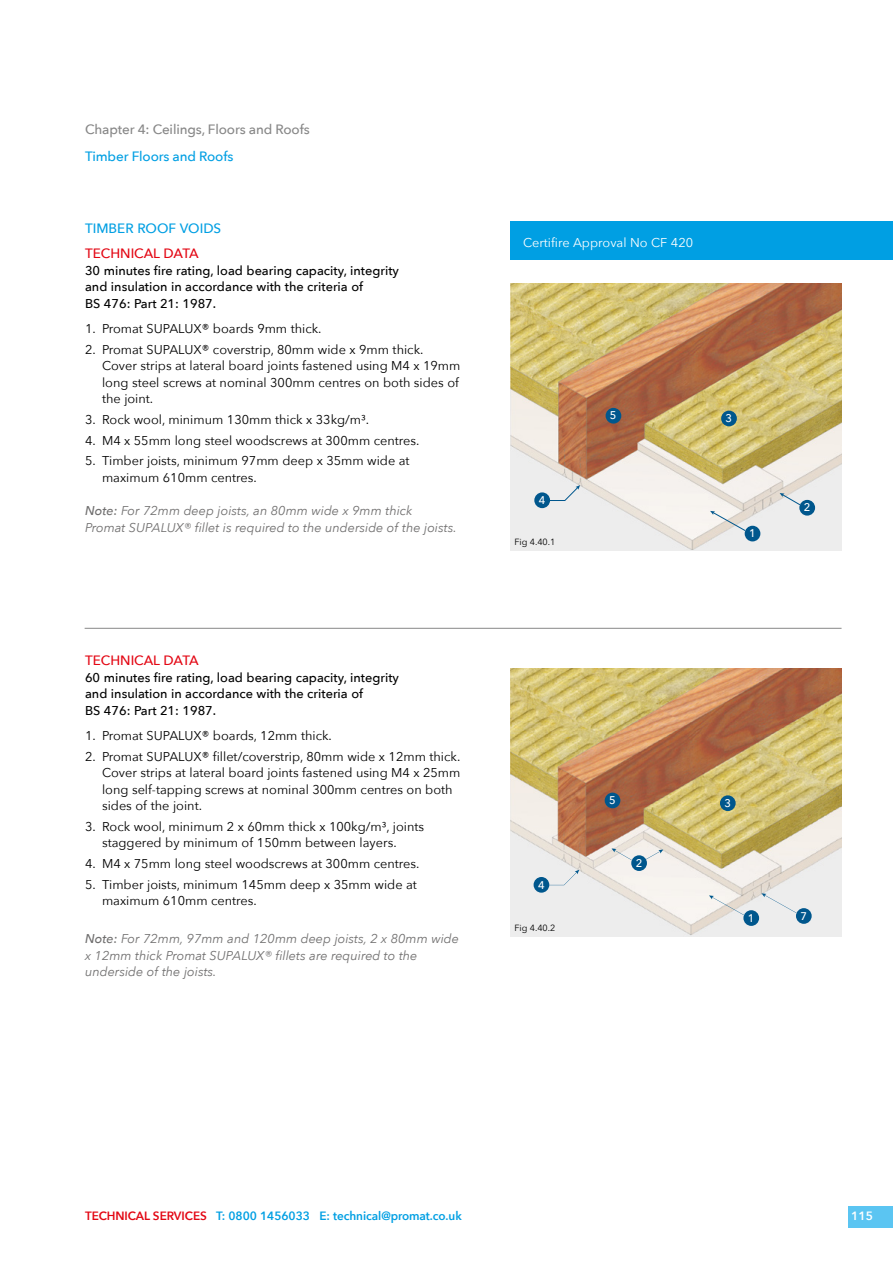
<style>
.page{position:relative;width:893px;height:1263px;background:#fff}
.page>*{position:absolute;margin:0;border:0;box-sizing:border-box;transform-origin:0 0}
.t1{font:500 13.5px "Avenir Next";letter-spacing:-.01em;color:#009fe3}
.t2{font:500 13.5px "Avenir Next";letter-spacing:-.01em;color:#878787}
.t3{font:500 13.5px "Avenir Next";color:#e30613}
.t4{font:12.75px/16.5px "Avenir Next";color:#000}
.t5{font:500 12.75px/16.5px "Avenir Next";color:#000}
.t6{font:italic 12.75px/16.5px "Avenir Next";color:#706f6f}
.t7{font:12.75px "Avenir Next";color:#fff}
.t8{font:600 12px "Avenir Next";letter-spacing:-.005em;color:#009fe3}
.t9{font:600 12px "Avenir Next";color:#fff}
.t10{font:500 11.1px "Avenir Next";color:#fff}
.t11{font:9px "Avenir Next";color:#000}
.s1{font-weight:500}
.s2{color:#e30613}
</style>
<div class="page">
<img style="left:510px;top:283px;width:331px;height:266px">
<svg style="left:549px;top:485px;width:31px;height:16px"></svg>
<div style="left:534px;top:492px;width:16px;height:16px;background:#00578d;border-radius:50%"></div>
<div style="left:606px;top:408px;width:15px;height:16px;background:#00578d;border-radius:50%"></div>
<div style="left:721px;top:411px;width:16px;height:15px;background:#00578d;border-radius:50%"></div>
<svg style="left:780px;top:493px;width:20px;height:12px"></svg>
<div style="left:799px;top:500px;width:16px;height:16px;background:#00578d;border-radius:50%"></div>
<svg style="left:710px;top:511px;width:36px;height:20px"></svg>
<div style="left:745px;top:526px;width:15px;height:15px;background:#00578d;border-radius:50%"></div>
<img style="left:510px;top:668px;width:332px;height:268px">
<svg style="left:548px;top:870px;width:31px;height:15px"></svg>
<div style="left:534px;top:877px;width:15px;height:16px;background:#00578d;border-radius:50%"></div>
<div style="left:605px;top:793px;width:15px;height:15px;background:#00578d;border-radius:50%"></div>
<div style="left:720px;top:795px;width:16px;height:16px;background:#00578d;border-radius:50%"></div>
<svg style="left:612px;top:848px;width:20px;height:12px"></svg>
<svg style="left:643px;top:849px;width:20px;height:12px"></svg>
<svg style="left:709px;top:895px;width:35px;height:20px"></svg>
<div style="left:743px;top:910px;width:16px;height:16px;background:#00578d;border-radius:50%"></div>
<svg style="left:761px;top:893px;width:36px;height:20px"></svg>
<div style="left:796px;top:908px;width:16px;height:16px;background:#00578d;border-radius:50%"></div>
<div style="left:631px;top:855px;width:16px;height:16px;background:#00578d;border-radius:50%"></div>
<div style="left:510px;top:221px;width:383px;height:38px;background:#009fe3"></div>
<hr style="left:85px;top:628px;width:756px;height:1px;background:#878787">
<div style="left:848px;top:1206px;width:45px;height:21px;background:#5bc5f2"></div>
<p class="t2" style="left:85px;top:118px;width:226px">Chapter 4: Ceilings, Floors and Roofs</p>
<p class="t1" style="left:85px;top:145px;width:150px">Timber Floors and Roofs</p>
<p class="t1" style="left:85px;top:217px;width:138px">TIMBER ROOF VOIDS</p>
<p class="t3" style="left:85px;top:242px;width:115px">TECHNICAL DATA</p>
<p class="t5" style="left:85px;top:262px;width:315px">30 minutes fire rating, load bearing capacity, integrity and insulation in accordance with the criteria of<br>BS 476: Part 21: 1987.</p>
<p class="t4" style="left:85px;top:320px;width:236px">1. Promat SUPALUX® boards 9mm thick.</p>
<p class="t4" style="left:102px;top:340px;width:360px;text-indent:-17px">2. Promat SUPALUX® coverstrip, 80mm wide x 9mm thick.<br>Cover strips at lateral board joints fastened using M4 x 19mm long steel screws at nominal 300mm centres on both sides of the joint.</p>
<p class="t4" style="left:85px;top:411px;width:284px">3. Rock wool, minimum 130mm thick x 33kg/m3.</p>
<p class="t4" style="left:85px;top:431px;width:334px">4. M4 x 55mm long steel woodscrews at 300mm centres.</p>
<p class="t4" style="left:102px;top:452px;width:309px;text-indent:-17px">5. Timber joists, minimum 97mm deep x 35mm wide at maximum 610mm centres.</p>
<p class="t6" style="left:85px;top:502px;width:373px"><span class="s1">Note:</span> For 72mm deep joists, an 80mm wide x 9mm thick<br>Promat SUPALUX® fillet is required to the underside of the joists.</p>
<p class="t3" style="left:85px;top:649px;width:115px">TECHNICAL DATA</p>
<p class="t5" style="left:85px;top:669px;width:315px">60 minutes fire rating, load bearing capacity, integrity and insulation in accordance with the criteria of<br>BS 476: Part 21: 1987.</p>
<p class="t4" style="left:85px;top:727px;width:246px">1. Promat SUPALUX® boards, 12mm thick.</p>
<p class="t4" style="left:102px;top:747px;width:360px;text-indent:-17px">2. Promat SUPALUX® fillet/coverstrip, 80mm wide x 12mm thick.<br>Cover strips at lateral board joints fastened using M4 x 25mm long self-tapping screws at nominal 300mm centres on both sides of the joint.</p>
<p class="t4" style="left:102px;top:818px;width:324px;text-indent:-17px">3. Rock wool, minimum 2 x 60mm thick x 100kg/m3, joints staggered by minimum of 150mm between layers.</p>
<p class="t4" style="left:85px;top:855px;width:334px">4. M4 x 75mm long steel woodscrews at 300mm centres.</p>
<p class="t4" style="left:102px;top:876px;width:316px;text-indent:-17px">5. Timber joists, minimum 145mm deep x 35mm wide at maximum 610mm centres.</p>
<p class="t6" style="left:85px;top:930px;width:375px"><span class="s1">Note:</span> For 72mm, 97mm and 120mm deep joists, 2 x 80mm wide x 12mm thick Promat SUPALUX® fillets are required to the underside of the joists.</p>
<p class="t7" style="left:523px;top:231px;width:171px">Certifire Approval No CF 420</p>
<p class="t10" style="left:539px;top:491px;width:8px">4</p>
<p class="t11" style="left:514px;top:534px;width:42px">Fig 4.40.1</p>
<p class="t10" style="left:610px;top:406px;width:8px">5</p>
<p class="t10" style="left:725px;top:409px;width:8px">3</p>
<p class="t10" style="left:749px;top:524px;width:8px">1</p>
<p class="t10" style="left:804px;top:498px;width:8px">2</p>
<p class="t10" style="left:538px;top:875px;width:8px">4</p>
<p class="t11" style="left:514px;top:920px;width:42px">Fig 4.40.2</p>
<p class="t10" style="left:609px;top:791px;width:8px">5</p>
<p class="t10" style="left:724px;top:793px;width:8px">3</p>
<p class="t10" style="left:636px;top:853px;width:8px">2</p>
<p class="t10" style="left:748px;top:908px;width:8px">1</p>
<p class="t10" style="left:800px;top:906px;width:8px">7</p>
<p class="t8" style="left:85px;top:1205px;width:378px"><span class="s2">TECHNICAL SERVICES</span> T: 0800 1456033 E: technical@promat.co.uk</p>
<p class="t9" style="left:851px;top:1205px;width:23px">115</p>
</div>
